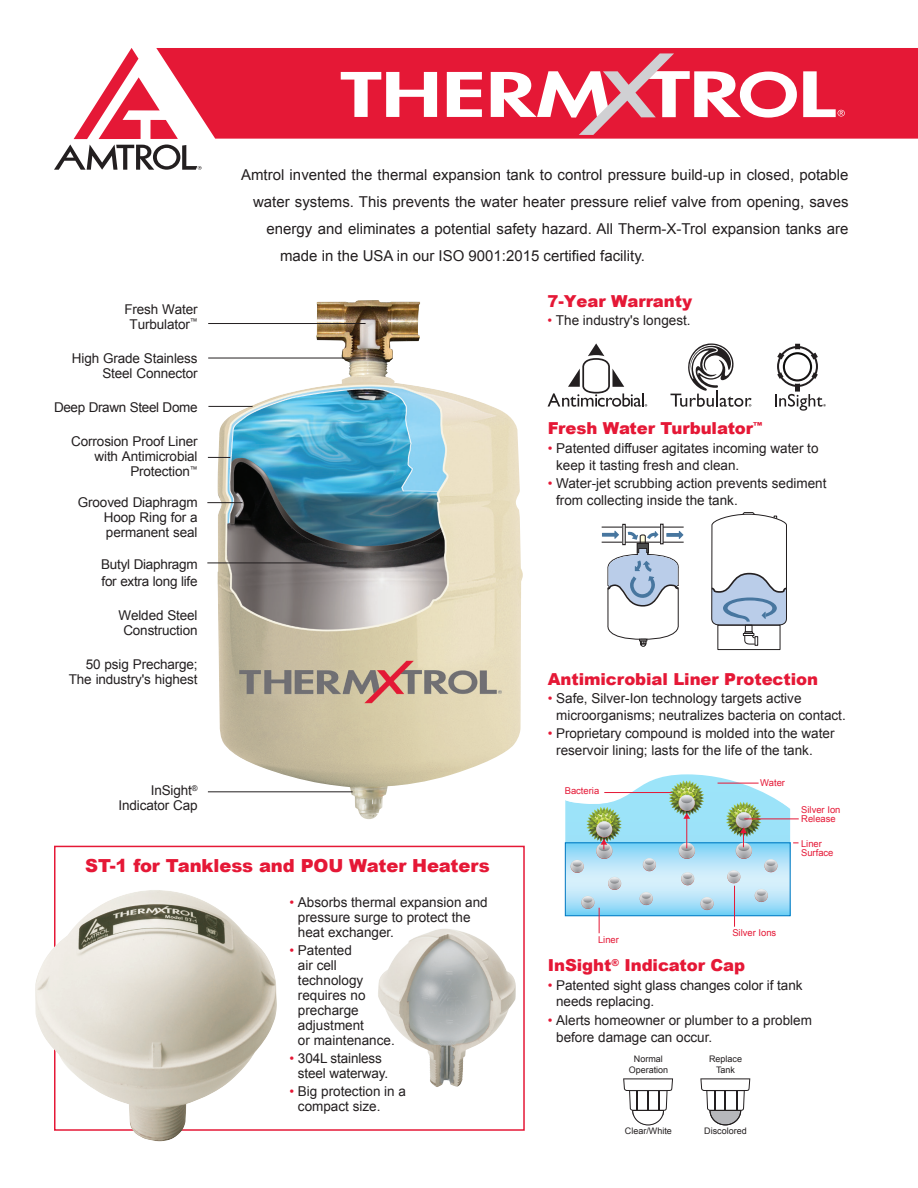
<style>
.page{position:relative;width:918px;height:1188px;background:#fff}
.page>*{position:absolute;margin:0;border:0;box-sizing:border-box;transform-origin:0 0}
.t1{font:900 18px "Arial";letter-spacing:-.005em;color:#e51836}
.t2{font:900 16.5px "Arial";letter-spacing:-.005em;color:#e51836}
.t3{font:15px "Arial";color:#231f20}
.t4{font:13.65px/15px "Arial";color:#231f20}
.Body{font:13.5px/15px "Arial";letter-spacing:-.01em;color:#231f20;text-align:center}
.t5{font:9.45px/9.4px "Arial";color:#e51836}
.t6{font:9px "Arial";color:#231f20}
.s1{font-size:13.5px;color:#e51836}
.s2{font-size:13.5px}
.s3{color:#e51836}
</style>
<div class="page">
<div style="left:178px;top:48px;width:740px;height:91px;background:#e51836"></div>
<svg style="left:74px;top:48px;width:104px;height:91px"></svg>
<svg style="left:54px;top:145px;width:148px;height:25px"></svg>
<svg style="left:803px;top:71px;width:42px;height:46px"></svg>
<svg style="left:341px;top:72px;width:96px;height:45px"></svg>
<svg style="left:447px;top:72px;width:35px;height:45px"></svg>
<svg style="left:491px;top:53px;width:306px;height:82px"></svg>
<svg style="left:564px;top:774px;width:235px;height:159px"></svg>
<hr style="left:602px;top:527px;width:82px;height:1px;background:#231f20">
<div style="left:660px;top:524px;width:4px;height:20px;border:1px solid #231f20"></div>
<div style="left:622px;top:524px;width:4px;height:21px;border:1px solid #231f20"></div>
<svg style="left:602px;top:531px;width:82px;height:116px"></svg>
<img style="left:218px;top:300px;width:305px;height:519px">
<hr style="left:208px;top:406px;width:45px;height:1px;background:#231f20">
<svg style="left:208px;top:457px;width:22px;height:1px"></svg>
<hr style="left:207px;top:502px;width:35px;height:1px;background:#231f20">
<hr style="left:208px;top:791px;width:145px;height:1px;background:#231f20">
<hr style="left:207px;top:563px;width:140px;height:1px;background:#231f20">
<hr style="left:208px;top:358px;width:158px;height:1px;background:#231f20">
<hr style="left:208px;top:323px;width:158px;height:1px;background:#231f20">
<div style="left:54px;top:846px;width:471px;height:285px;background:#fff;border:2px solid #e51836"></div>
<img style="left:35px;top:890px;width:242px;height:251px">
<img style="left:378px;top:929px;width:138px;height:158px">
<div style="left:717px;top:625px;width:63px;height:25px;border:1px solid #231f20"></div>
<svg style="left:711px;top:512px;width:76px;height:134px"></svg>
<svg style="left:700px;top:1078px;width:50px;height:47px"></svg>
<svg style="left:623px;top:1078px;width:50px;height:47px"></svg>
<svg style="left:548px;top:343px;width:99px;height:64px"></svg>
<svg style="left:670px;top:344px;width:82px;height:63px"></svg>
<svg style="left:775px;top:344px;width:51px;height:67px"></svg>
<p class="Body" style="left:124px;top:301px;width:75px">Fresh Water<br>Turbulator<sup>™</sup></p>
<p class="Body" style="left:72px;top:351px;width:127px;text-align:right">High Grade Stainless<br>Steel Connector</p>
<p class="Body" style="left:54px;top:400px;width:145px">Deep Drawn Steel Dome</p>
<p class="Body" style="left:71px;top:434px;width:128px;text-align:right">Corrosion Proof Liner with Antimicrobial<br>Protection<sup>™</sup></p>
<p class="Body" style="left:104px;top:495px;width:95px;text-align:justify;text-indent:-26px">Grooved Diaphragm Hoop Ring for a permanent seal</p>
<p class="Body" style="left:101px;top:556px;width:98px">Butyl Diaphragm</p>
<p class="Body" style="left:102px;top:574px;width:98px">for extra long life</p>
<p class="Body" style="left:118px;top:608px;width:81px">Welded Steel<br>Construction</p>
<p class="Body" style="left:86px;top:657px;width:113px">50 psig Precharge;</p>
<p class="Body" style="left:69px;top:672px;width:130px">The industry's highest</p>
<p class="Body" style="left:151px;top:783px;width:48px">InSight<sup>®</sup></p>
<p class="Body" style="left:119px;top:798px;width:81px">Indicator Cap</p>
<p class="t3" style="left:241px;top:165px;width:609px">Amtrol invented the thermal expansion tank to control pressure build-up in closed, potable</p>
<p class="t3" style="left:253px;top:192px;width:597px">water systems. This prevents the water heater pressure relief valve from opening, saves</p>
<p class="t3" style="left:267px;top:219px;width:583px">energy and eliminates a potential safety hazard. All Therm-X-Trol expansion tanks are</p>
<p class="t3" style="left:280px;top:246px;width:366px">made in the USA in our ISO 9001:2015 certified facility.</p>
<p class="t2" style="left:548px;top:289px;width:146px">7-Year Warranty</p>
<p class="t4" style="left:548px;top:313px;width:145px"><span class="s1">•</span> The industry's longest.</p>
<p class="t2" style="left:548px;top:417px;width:216px">Fresh Water Turbulator<sup>™</sup></p>
<p class="t4" style="left:556px;top:440px;width:264px;line-height:16.5px;text-indent:-8px"><span class="s1">•</span> Patented diffuser agitates incoming water to keep it tasting fresh and clean.</p>
<p class="t4" style="left:556px;top:475px;width:272px;line-height:16.5px;text-indent:-8px"><span class="s1">•</span> Water-jet scrubbing action prevents sediment from collecting inside the tank.</p>
<p class="t2" style="left:548px;top:667px;width:272px">Antimicrobial Liner Protection</p>
<p class="t4" style="left:556px;top:690px;width:291px;line-height:16.5px;text-indent:-8px"><span class="s1">•</span> Safe, Silver-Ion technology targets active microorganisms; neutralizes bacteria on contact.</p>
<p class="t4" style="left:556px;top:725px;width:280px;line-height:16.5px;text-indent:-8px"><span class="s1">•</span> <span class="s2">Proprietary</span> compound is molded into the water reservoir lining; lasts for the life of the tank.</p>
<p class="t5" style="left:565px;top:786px;width:36px">Bacteria</p>
<p class="t5" style="left:760px;top:778px;width:26px">Water</p>
<p class="t5" style="left:801px;top:805px;width:41px">Silver Ion<br>Release</p>
<p class="t5" style="left:801px;top:839px;width:34px">Liner<br>Surface</p>
<p class="t1" style="left:85px;top:852px;width:406px">ST-1 for Tankless and POU Water Heaters</p>
<p class="t4" style="left:298px;top:894px;width:191px;text-indent:-8px"><span class="s1">•</span> Absorbs thermal expansion and pressure surge to protect the heat exchanger.</p>
<p class="t4" style="left:298px;top:943px;width:98px;text-indent:-8px"><span class="s1">•</span> Patented<br>air cell technology requires no precharge adjustment<br>or maintenance.</p>
<p class="t4" style="left:298px;top:1051px;width:92px;text-indent:-8px"><span class="s1">•</span> 304L stainless steel waterway.</p>
<p class="t4" style="left:298px;top:1084px;width:110px;text-indent:-8px"><span class="s1">•</span> Big protection in a compact size.</p>
<p class="t5" style="left:598px;top:935px;width:22px">Liner</p>
<p class="t5" style="left:732px;top:928px;width:45px">Silver Ions</p>
<p class="t2" style="left:548px;top:953px;width:199px">InSight<sup>®</sup> Indicator Cap</p>
<p class="Body" style="left:556px;top:977px;width:248px;line-height:16.5px;text-align:left;text-indent:-8px"><span class="s3">•</span> Patented sight glass changes color if tank needs replacing.</p>
<p class="t4" style="left:556px;top:1012px;width:257px;line-height:16.5px;text-indent:-8px"><span class="s1">•</span> Alerts homeowner or plumber to a problem before damage can occur.</p>
<p class="t6" style="left:634px;top:1053px;width:30px">Normal</p>
<p class="t6" style="left:629px;top:1064px;width:41px">Operation</p>
<p class="t6" style="left:625px;top:1125px;width:49px">Clear/White</p>
<p class="t6" style="left:709px;top:1053px;width:35px">Replace</p>
<p class="t6" style="left:716px;top:1064px;width:21px">Tank</p>
<p class="t6" style="left:704px;top:1125px;width:44px">Discolored</p>
</div>
